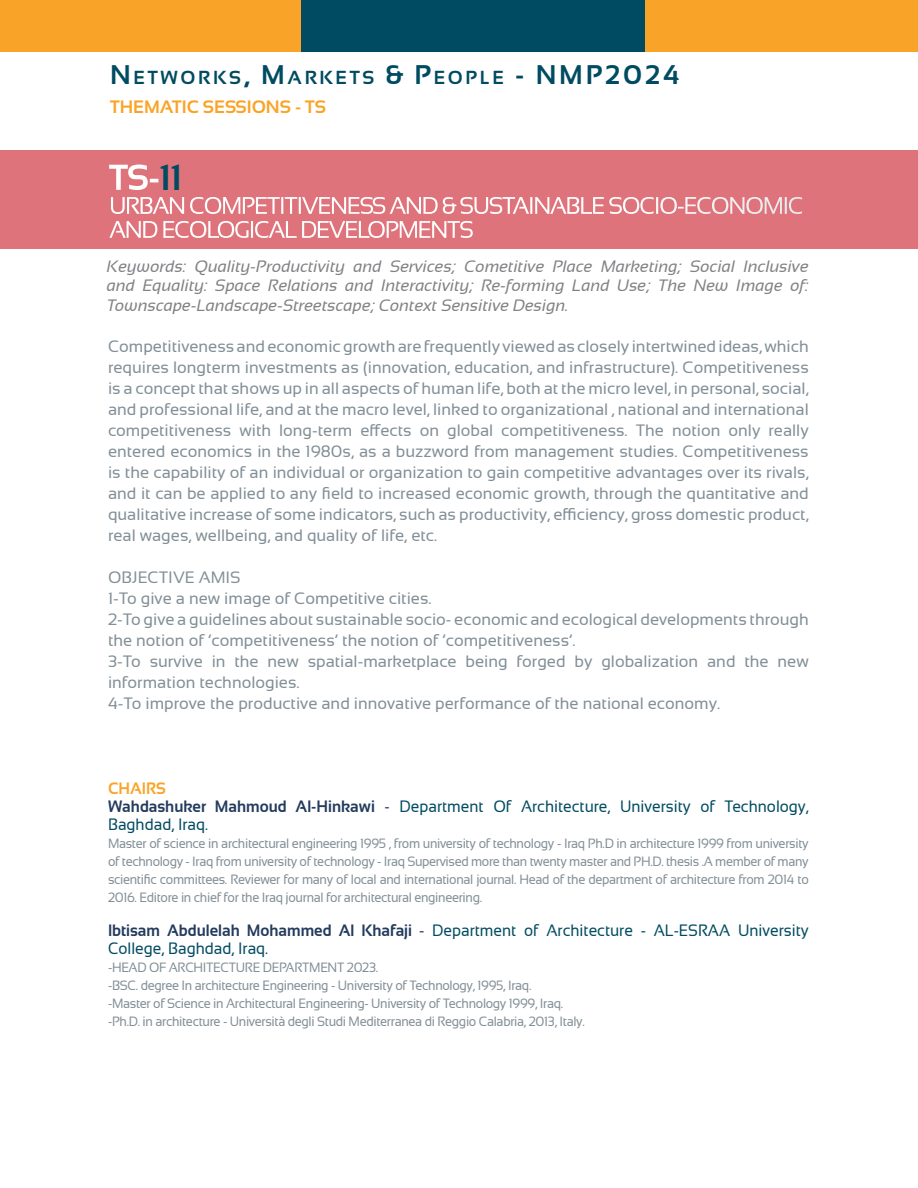
<style>
.page{position:relative;width:918px;height:1188px;background:#fff}
.page>*{position:absolute;margin:0;border:0;box-sizing:border-box;transform-origin:0 0}
.t1{font:700 36px "Sansation";color:#fff}
.t2{font:24px/24px "Sansation";letter-spacing:-.06em;color:#fff}
.t3{font:700 18.9px "Sansation";letter-spacing:.145em;color:#004b61}
.t4{font:700 18px "Sansation";color:#faa427}
.t5{font:16.5px/21px "Sansation";color:#828f97}
.t6{font:italic 16.5px/19.5px "Sansation";color:#808285;text-align:justify}
.t7{font:16.5px/18px "Sansation";color:#004b61;scale:.94 1}
.t8{font:700 16.5px "Sansation";color:#faa427;scale:.94 1}
.t9{font:13.5px/18px "Sansation";letter-spacing:-.025em;color:#828f97;text-align:justify;scale:.94 1}
.s1{font-size:27px}
.s2{color:#004b61}
.s3{font-weight:700;color:#233b5d}
.s4{color:#233b5d}
</style>
<div class="page">
<div style="left:0;top:150px;width:918px;height:98px;background:#df737b"></div>
<div style="left:0;top:0;width:302px;height:52px;background:#f9a328"></div>
<div style="left:301px;top:0;width:347px;height:52px;background:#004b61"></div>
<div style="left:645px;top:0;width:273px;height:52px;background:#f9a328"></div>
<p class="t3" style="left:110px;top:67px;width:571px"><span class="s1">N</span>ETWORKS<span class="s1">, M</span>ARKETS <span class="s1">&amp; P</span>EOPLE <span class="s1">- NMP2024</span></p>
<p class="t4" style="left:110px;top:97px;width:217px">THEMATIC SESSIONS - TS</p>
<p class="t1" style="left:109px;top:157px;width:75px">TS-<span class="s2">11</span></p>
<p class="t2" style="left:109px;top:194px;width:696px">URBAN COMPETITIVENESS AND &amp; SUSTAINABLE SOCIO-ECONOMIC<br>AND ECOLOGICAL DEVELOPMENTS</p>
<p class="t6" style="left:107px;top:257px;width:703px">Keywords: Quality-Productivity and Services; Cometitive Place Marketing; Social Inclusive and Equality: Space Relations and Interactivity; Re-forming Land Use; The New Image of:<br>Townscape-Landscape-Streetscape; Context Sensitive Design.</p>
<p class="t5" style="left:108px;top:336px;width:702px;text-align:justify">Competitiveness and economic growth are frequently viewed as closely intertwined ideas, which requires longterm investments as (innovation, education, and infrastructure). Competitiveness is a concept that shows up in all aspects of human life, both at the micro level, in personal, social, and professional life, and at the macro level, linked to organizational , national and international competitiveness with long-term effects on global competitiveness. The notion only really entered economics in the 1980s, as a buzzword from management studies. Competitiveness is the capability of an individual or organization to gain competitive advantages over its rivals, and it can be applied to any field to increased economic growth, through the quantitative and qualitative increase of some indicators, such as productivity, efficiency, gross domestic product,</p>
<p class="t5" style="left:108px;top:525px;width:331px">real wages, wellbeing, and quality of life, etc.</p>
<p class="t5" style="left:108px;top:567px;width:134px">OBJECTIVE AMIS</p>
<p class="t5" style="left:108px;top:588px;width:325px">1-To give a new image of Competitive cities.</p>
<p class="t5" style="left:108px;top:609px;width:702px">2-To give a guidelines about sustainable socio- economic and ecological developments through the notion of ‘competitiveness’ the notion of ‘competitiveness’.</p>
<p class="t5" style="left:108px;top:651px;width:702px">3-To survive in the new spatial-marketplace being forged by globalization and the new information technologies.</p>
<p class="t5" style="left:108px;top:693px;width:614px">4-To improve the productive and innovative performance of the national economy.</p>
<p class="t8" style="left:108px;top:779px;width:63px">CHAIRS</p>
<p class="t7" style="left:108px;top:797px;width:747px"><span class="s3">Wahdashuker Mahmoud Al-Hinkawi</span> <span class="s4">-</span> Department Of Architecture, University of Technology,<br>Baghdad, Iraq.</p>
<p class="t9" style="left:108px;top:834px;width:747px">Master of science in architectural engineering 1995 , from university of technology - Iraq Ph.D in architecture 1999 from university of technology - Iraq from university of technology - Iraq Supervised more than twenty master and PH.D. thesis .A member of many scientific committees. Reviewer for many of local and international journal. Head of the department of architecture from 2014 to 2016. Editore in chief for the Iraq journal for architectural engineering.</p>
<p class="t7" style="left:108px;top:922px;width:747px"><span class="s3">Ibtisam Abdulelah Mohammed Al Khafaji</span> <span class="s4">-</span> Department of Architecture - AL-ESRAA University<br>College, Baghdad, Iraq<span class="s4">.</span></p>
<p class="t9" style="left:108px;top:959px;width:289px">-HEAD OF ARCHITECTURE DEPARTMENT 2023.</p>
<p class="t9" style="left:108px;top:977px;width:452px">-BSC. degree In architecture Engineering - University of Technology, 1995, Iraq.</p>
<p class="t9" style="left:108px;top:995px;width:486px">-Master of Science in Architectural Engineering- University of Technology 1999, Iraq.</p>
<p class="t9" style="left:108px;top:1013px;width:509px">-Ph.D. in architecture - Università degli Studi Mediterranea di Reggio Calabria, 2013, Italy.</p>
</div>
